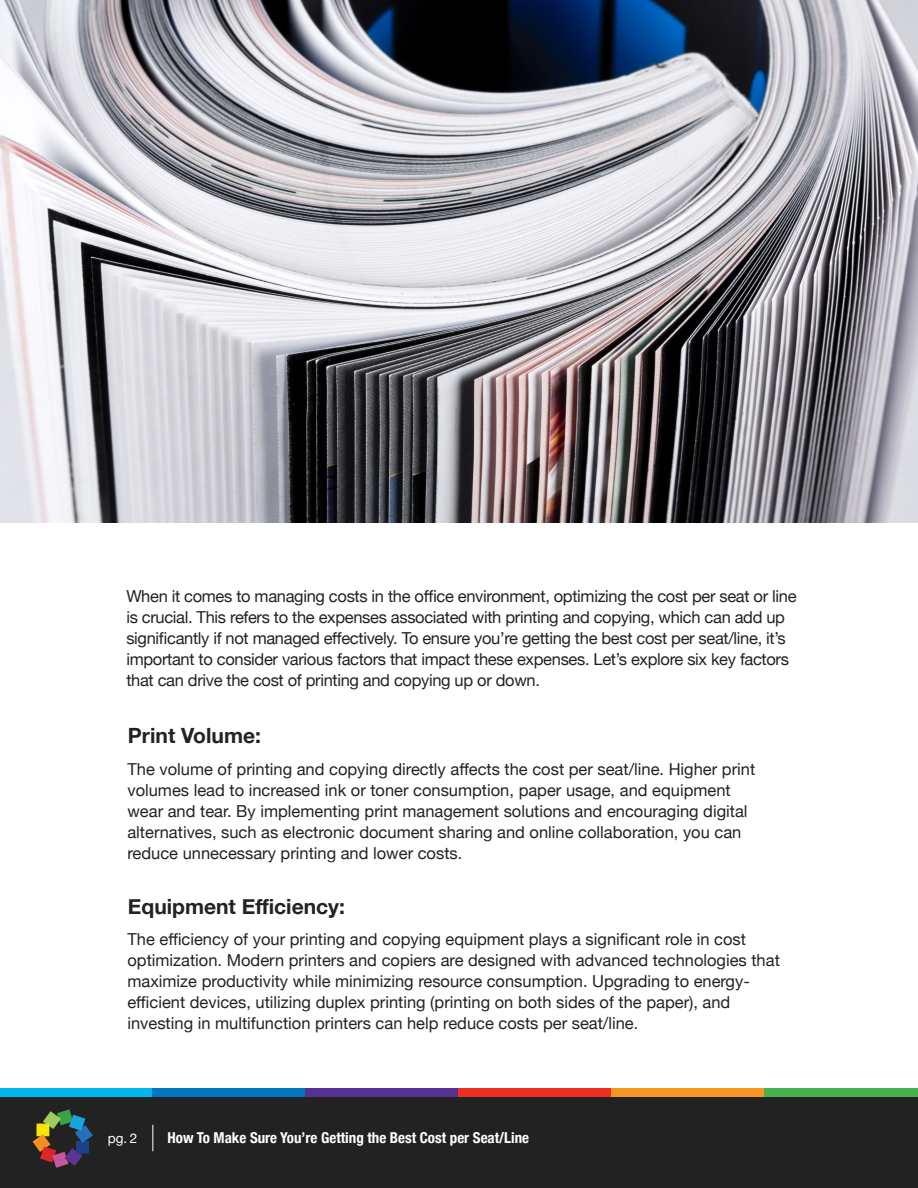
<style>
.page{position:relative;width:918px;height:1188px;background:#fff}
.page>*{position:absolute;margin:0;border:0;box-sizing:border-box;transform-origin:0 0}
.t1{font:700 21px "Helvetica Neue";color:#222}
.t2{font:16.5px/21px "Helvetica Neue";color:#222}
.t3{font:16.5px/21px "Helvetica Neue";letter-spacing:-.02em;color:#222}
.t4{font:700 condensed 15px "Helvetica Neue";color:#fff}
.t5{font:13.5px "Helvetica Neue";color:#fff}
</style>
<div class="page">
<div style="left:0;top:1097px;width:918px;height:91px;background:#222"></div>
<div style="left:0;top:1089px;width:152px;height:8px;background:#00b6ed"></div>
<div style="left:152px;top:1089px;width:153px;height:8px;background:#0077bf"></div>
<div style="left:305px;top:1089px;width:153px;height:8px;background:#583092"></div>
<div style="left:458px;top:1089px;width:154px;height:8px;background:#ee2e22"></div>
<div style="left:612px;top:1089px;width:153px;height:8px;background:#f79525"></div>
<div style="left:765px;top:1089px;width:153px;height:8px;background:#47b04f"></div>
<svg style="left:33px;top:1109px;width:60px;height:59px"></svg>
<svg style="left:152px;top:1125px;width:1px;height:26px"></svg>
<img style="left:1px;top:0;width:916px;height:523px">
<p class="t3" style="left:126px;top:587px;width:672px">When it comes to managing costs in the office environment, optimizing the cost per seat or line is crucial. This refers to the expenses associated with printing and copying, which can add up significantly if not managed effectively. To ensure you’re getting the best cost per seat/line, it’s important to consider various factors that impact these expenses. Let’s explore six key factors that can drive the cost of printing and copying up or down.</p>
<p class="t1" style="left:128px;top:720px;width:134px">Print Volume:</p>
<p class="t2" style="left:127px;top:760px;width:629px">The volume of printing and copying directly affects the cost per seat/line. Higher print volumes lead to increased ink or toner consumption, paper usage, and equipment wear and tear. By implementing print management solutions and encouraging digital alternatives, such as electronic document sharing and online collaboration, you can reduce unnecessary printing and lower costs.</p>
<p class="t1" style="left:128px;top:890px;width:219px">Equipment Efficiency:</p>
<p class="t2" style="left:127px;top:930px;width:654px">The efficiency of your printing and copying equipment plays a significant role in cost optimization. Modern printers and copiers are designed with advanced technologies that maximize productivity while minimizing resource consumption. Upgrading to energy&shy;efficient devices, utilizing duplex printing (printing on both sides of the paper), and investing in multifunction printers can help reduce costs per seat/line.</p>
<p class="t5" style="left:108px;top:1128px;width:31px">pg. 2</p>
<p class="t4" style="left:167px;top:1126px;width:363px">How To Make Sure You’re Getting the Best Cost per Seat/Line</p>
</div>
